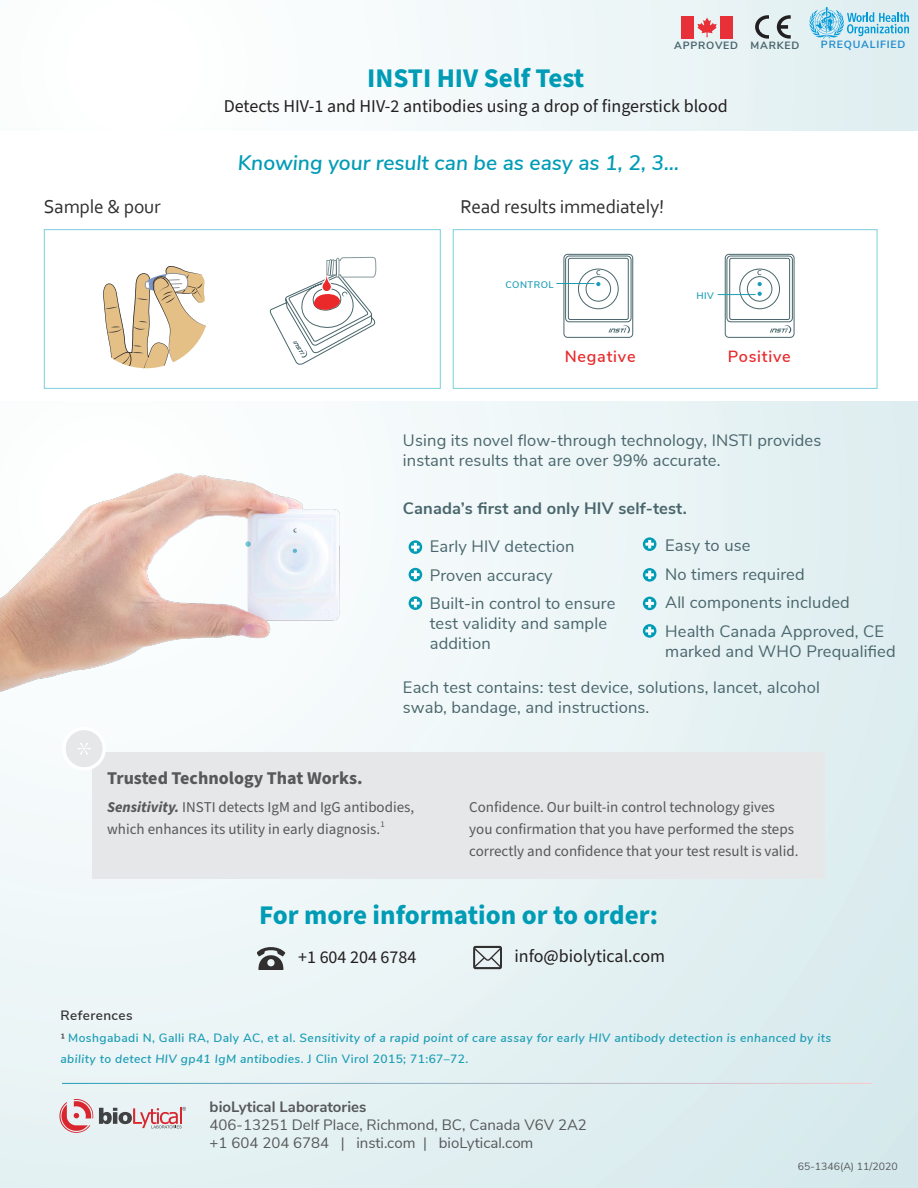
<style>
.page{position:relative;width:918px;height:1188px;background:#fff}
.page>*{position:absolute;margin:0;border:0;box-sizing:border-box;transform-origin:0 0}
.t1{font:700 27px "Source Sans Pro";color:#009cb6}
.p_-_body{font:italic 600 21px "Nunito Sans";color:#009cb6}
.p_-_body-2{font:19.5px "Corbel";letter-spacing:-.01em;color:#312f30}
.t2{font:18px "Source Sans Pro";color:#231f20}
.small_text{font:700 18px "Source Sans Pro";color:#57585a}
.p_-_body_-_no_baseline_grid{font:16.5px/19.8px "Nunito Sans";letter-spacing:.01em;color:#49666c}
.p_-_body_-_no_baseline_grid-2{font:700 16.5px "Nunito Sans";letter-spacing:.01em;color:#49666c}
.p_-_body_-_centre__no_baseline_grid{font:600 16.2px "Nunito Sans";letter-spacing:.05em;color:#e9292a}
.small_text-2{font:15px/21.8px "Source Sans Pro";color:#57585a}
.t3{font:15px "Nunito Sans";color:#57585a}
.t4{font:700 15px "Nunito Sans";color:#57585a}
.p_-_body-3{font:600 13.5px "Nunito Sans";letter-spacing:.035em;color:#312f30}
.p_-_body-4{font:italic 600 12px/21.3px "Nunito Sans";letter-spacing:.035em;color:#1c9db5}
.t5{font:10.5px "Nunito Sans";color:#57585a}
.p_-_body_-_no_baseline_grid-3{font:700 10.5px "Nunito Sans";letter-spacing:.075em;color:#49666c}
.p_-_body_-_no_baseline_grid-4{font:700 10.5px "Nunito Sans";letter-spacing:.075em;color:#258fcd}
.p_-_body_-_centre__no_baseline_grid-2{font:600 9.45px "Nunito Sans";letter-spacing:.05em;color:#1c9db5}
.small_text-3{font:8.7px "Source Sans Pro";color:#57585a}
.s1{font-weight:700;font-style:italic}
.s2{font-style:normal;color:#4b4c4d}
.s3{font-style:normal}
</style>
<div class="page">
<div style="left:0;top:402px;width:918px;height:786px;background:linear-gradient(to right,#eff6f8,#ddedef)"></div>
<div style="left:0;top:0;width:918px;height:131px;background:linear-gradient(to right,#fff,#e1eff1)"></div>
<img style="left:0;top:332px;width:626px;height:433px">
<svg style="left:245px;top:541px;width:6px;height:6px"></svg>
<svg style="left:59px;top:1099px;width:34px;height:34px"></svg>
<svg style="left:99px;top:1107px;width:87px;height:21px;background:#c5aeb1"></svg>
<div style="left:92px;top:752px;width:733px;height:127px;background:#e6e7e9"></div>
<div style="left:62px;top:727px;width:44px;height:44px;border:8px solid #fff;border-radius:50%"></div>
<svg style="left:66px;top:730px;width:37px;height:37px"></svg>
<svg style="left:257px;top:947px;width:28px;height:22px"></svg>
<svg style="left:473px;top:946px;width:29px;height:23px"></svg>
<svg style="left:409px;top:596px;width:13px;height:14px"></svg>
<svg style="left:411px;top:599px;width:9px;height:8px"></svg>
<svg style="left:643px;top:597px;width:13px;height:13px"></svg>
<svg style="left:645px;top:599px;width:9px;height:9px"></svg>
<svg style="left:409px;top:540px;width:13px;height:14px"></svg>
<svg style="left:411px;top:543px;width:9px;height:8px"></svg>
<svg style="left:643px;top:537px;width:13px;height:14px"></svg>
<svg style="left:645px;top:540px;width:9px;height:8px"></svg>
<svg style="left:409px;top:568px;width:13px;height:13px"></svg>
<svg style="left:411px;top:570px;width:9px;height:9px"></svg>
<svg style="left:643px;top:568px;width:13px;height:14px"></svg>
<svg style="left:645px;top:571px;width:9px;height:8px"></svg>
<svg style="left:643px;top:624px;width:13px;height:14px"></svg>
<svg style="left:645px;top:627px;width:9px;height:8px"></svg>
<svg style="left:755px;top:15px;width:14px;height:24px"></svg>
<svg style="left:777px;top:15px;width:14px;height:24px"></svg>
<div style="left:44px;top:229px;width:397px;height:160px;border:1px solid #7acfdc"></div>
<div style="left:453px;top:229px;width:424px;height:160px;border:1px solid #7acfdc"></div>
<hr style="left:718px;top:295px;width:38px;height:1px;background:#e9292a">
<hr style="left:718px;top:294px;width:38px;height:1px;background:#1c9db5">
<hr style="left:556px;top:284px;width:38px;height:1px;background:#e9292a">
<hr style="left:556px;top:283px;width:38px;height:1px;background:#1c9db5">
<svg style="left:563px;top:254px;width:71px;height:84px"></svg>
<svg style="left:724px;top:254px;width:71px;height:84px"></svg>
<svg style="left:269px;top:257px;width:109px;height:109px"></svg>
<hr style="left:62px;top:1083px;width:810px;height:1px;background:#fff">
<svg style="left:809px;top:7px;width:100px;height:32px;background:#a4d7ea"></svg>
<div style="left:83px;top:242px;width:127px;height:126px;background:#fff;border-radius:50%"></div>
<svg style="left:90px;top:266px;width:120px;height:102px"></svg>
<div style="left:682px;top:16px;width:12px;height:23px;background:#e83038"></div>
<div style="left:720px;top:16px;width:12px;height:23px;background:#e83038"></div>
<svg style="left:697px;top:18px;width:20px;height:19px"></svg>
<p class="p_-_body_-_no_baseline_grid-3" style="left:674px;top:38px;width:65px">APPROVED</p>
<p class="p_-_body_-_no_baseline_grid-4" style="left:821px;top:37px;width:86px">PREQUALIFIED</p>
<p class="p_-_body_-_no_baseline_grid-3" style="left:751px;top:38px;width:50px">MARKED</p>
<p class="t1" style="left:367px;top:60px;width:219px">INSTI HIV Self Test</p>
<p class="t2" style="left:224px;top:94px;width:506px">Detects HIV-1 and HIV-2 antibodies using a drop of fingerstick blood</p>
<p class="p_-_body" style="left:238px;top:147px;width:443px">Knowing your result can be as easy as 1, 2, 3...</p>
<p class="p_-_body-2" style="left:44px;top:194px;width:118px">Sample &amp; pour</p>
<p class="p_-_body-2" style="left:460px;top:194px;width:205px">Read results immediately!</p>
<p class="p_-_body_-_centre__no_baseline_grid-2" style="left:505px;top:278px;width:50px">CONTROL</p>
<p class="p_-_body_-_centre__no_baseline_grid-2" style="left:697px;top:289px;width:19px">HIV</p>
<p class="p_-_body_-_centre__no_baseline_grid" style="left:565px;top:344px;width:72px">Negative</p>
<p class="p_-_body_-_centre__no_baseline_grid" style="left:728px;top:344px;width:65px">Positive</p>
<p class="p_-_body_-_no_baseline_grid" style="left:403px;top:429px;width:420px">Using its novel flow-through technology, INSTI provides instant results that are over 99% accurate.</p>
<p class="p_-_body_-_no_baseline_grid-2" style="left:403px;top:496px;width:286px">Canada’s first and only HIV self-test.</p>
<p class="small_text" style="left:107px;top:765px;width:257px">Trusted Technology That Works.</p>
<p class="p_-_body_-_no_baseline_grid" style="left:665px;top:534px;width:87px">Easy to use</p>
<p class="p_-_body_-_no_baseline_grid" style="left:665px;top:563px;width:141px">No timers required</p>
<p class="p_-_body_-_no_baseline_grid" style="left:665px;top:592px;width:186px">All components included</p>
<p class="p_-_body_-_no_baseline_grid" style="left:665px;top:620px;width:232px">Health Canada Approved, CE marked and WHO Prequalified</p>
<p class="p_-_body_-_no_baseline_grid" style="left:403px;top:676px;width:418px">Each test contains: test device, solutions, lancet, alcohol swab, bandage, and instructions.</p>
<p class="p_-_body_-_no_baseline_grid" style="left:430px;top:535px;width:146px">Early HIV detection</p>
<p class="p_-_body_-_no_baseline_grid" style="left:430px;top:564px;width:124px">Proven accuracy</p>
<p class="p_-_body_-_no_baseline_grid" style="left:430px;top:593px;width:187px">Built-in control to ensure test validity and sample addition</p>
<p class="small_text-2" style="left:107px;top:797px;width:309px"><span class="s1">Sensitivity.</span> INSTI detects IgM and IgG antibodies, which enhances its utility in early diagnosis.</p>
<p class="small_text-3" style="left:380px;top:818px;width:6px">1</p>
<p class="small_text-2" style="left:469px;top:797px;width:331px">Confidence. Our built-in control technology gives you confirmation that you have performed the steps correctly and confidence that your test result is valid.</p>
<p class="t1" style="left:259px;top:896px;width:401px">For more information or to order:</p>
<p class="t2" style="left:298px;top:945px;width:120px">+1 604 204 6784</p>
<p class="t2" style="left:515px;top:944px;width:152px">info@biolytical.com</p>
<p class="p_-_body-3" style="left:60px;top:1006px;width:74px">References</p>
<p class="p_-_body-4" style="left:60px;top:1026px;width:772px"><span class="s2">¹</span> <span class="s3">Moshgabadi N, Galli RA, Daly AC, et al.</span> Sensitivity of a rapid point of care assay for early HIV antibody detection is enhanced by its ability to detect HIV gp41 IgM antibodies<span class="s3">. J Clin Virol 2015; 71:67–72.</span></p>
<p class="t4" style="left:210px;top:1096px;width:158px">bioLytical Laboratories</p>
<p class="t3" style="left:210px;top:1114px;width:379px">406-13251 Delf Place, Richmond, BC, Canada V6V 2A2</p>
<p class="t3" style="left:210px;top:1132px;width:325px">+1 604 204 6784 | insti.com | bioLytical.com</p>
<p class="t5" style="left:798px;top:1159px;width:101px">65-1346(A) 11/2020</p>
</div>
